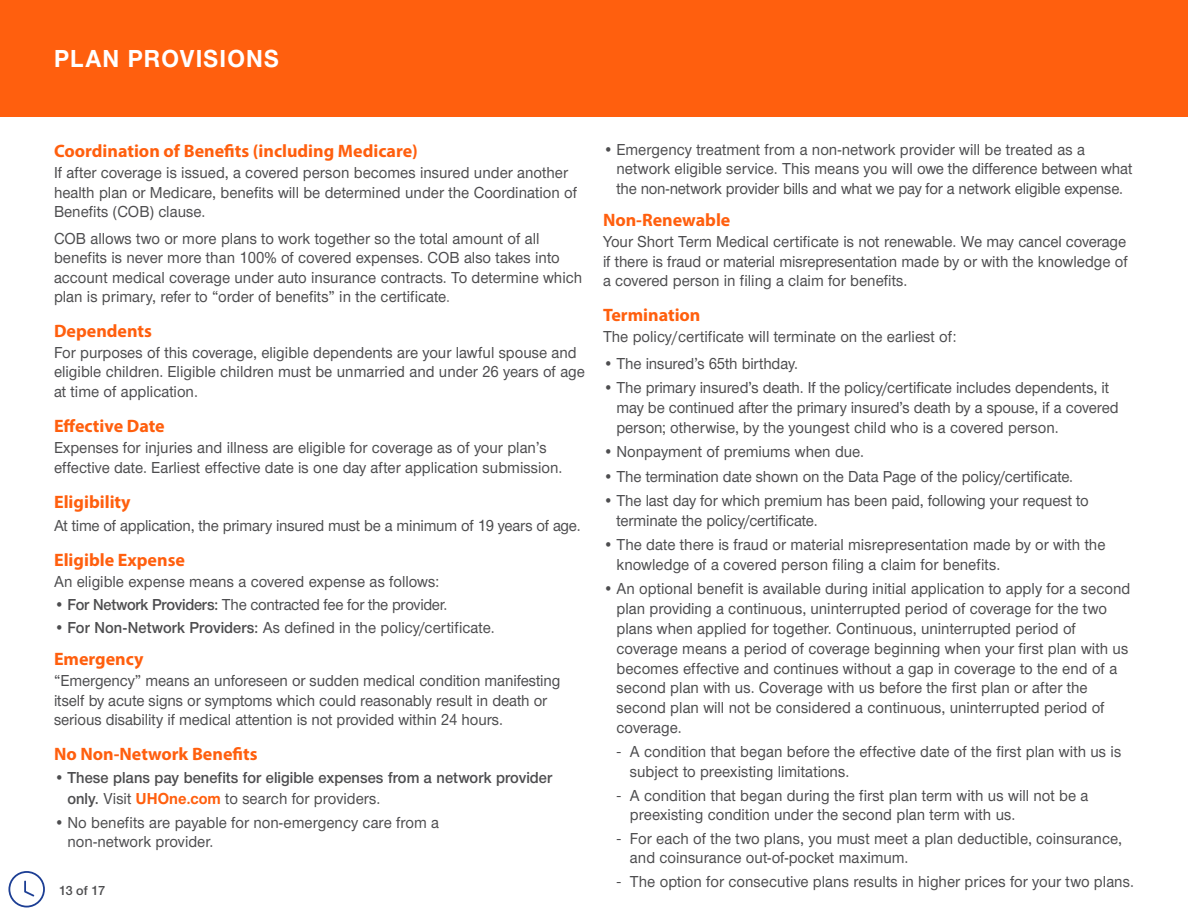
<style>
.page{position:relative;width:1188px;height:918px;background:#fff}
.page>*{position:absolute;margin:0;border:0;box-sizing:border-box;transform-origin:0 0}
.t1{font:700 25.5px "UHC Sans";letter-spacing:.05em;color:#fff;scale:.95 1}
.t2{font:700 18px "Myriad Pro";color:#ff5f0e}
.t3{font:500 16.5px/19.8px "UHC Sans";color:#4d4d4f;scale:.95 1}
.t4{font:600 16.5px/21px "UHC Sans";letter-spacing:.005em;color:#4d4d4f;scale:.95 1}
.t5{font:500 16.5px "UHC Sans";letter-spacing:-.02em;color:#4d4d4f;scale:.95 1}
.t6{font:600 13.5px "UHC Sans";color:#4d4d4f}
.s1{color:#686869}
.s2{font-weight:600}
.s3{font-weight:500}
.s4{font-weight:700;color:#ff5f0e}
.s5{font-family:"Myriad Pro";font-weight:400}
</style>
<div class="page">
<div style="left:0;top:0;width:1188px;height:117px;background:#ff5f0e"></div>
<svg style="left:8px;top:871px;width:37px;height:37px"></svg>
<h1 class="t1" style="left:54px;top:41px;width:239px">PLAN PROVISIONS</h1>
<p class="t2" style="left:54px;top:139px;width:365px">Coordination of Benefits (including Medicare)</p>
<p class="t3" style="left:54px;top:162px;width:552px">If after coverage is issued, a covered person becomes insured under another health plan or Medicare, benefits will be determined under the Coordination of<br>Benefits (COB) clause.</p>
<p class="t3" style="left:54px;top:228px;width:557px">COB allows two or more plans to work together so the total amount of all benefits is never more than 100% of covered expenses. COB also takes into account medical coverage under auto insurance contracts. To determine which plan is primary, refer to “order of benefits” in the certificate<span class="s1">.</span></p>
<p class="t2" style="left:54px;top:319px;width:99px">Dependents</p>
<p class="t3" style="left:54px;top:342px;width:560px">For purposes of this coverage, eligible dependents are your lawful spouse and eligible children. Eligible children must be unmarried and under 26 years of age at time of application.</p>
<p class="t2" style="left:54px;top:414px;width:112px">Effective Date</p>
<p class="t3" style="left:54px;top:437px;width:537px">Expenses for injuries and illness are eligible for coverage as of your plan’s effective date. Earliest effective date is one day after application submission.</p>
<p class="t2" style="left:54px;top:490px;width:78px">Eligibility</p>
<p class="t3" style="left:54px;top:515px;width:556px">At time of application, the primary insured must be a minimum of 19 years of age.</p>
<p class="t2" style="left:54px;top:548px;width:133px">Eligible Expense</p>
<p class="t3" style="left:54px;top:571px;width:407px">An eligible expense means a covered expense as follows:</p>
<p class="t5" style="left:54px;top:594px;width:416px">• <span class="s2">For Network Providers:</span> The contracted fee for the provider.</p>
<p class="t3" style="left:54px;top:617px;width:465px">• <span class="s2">For Non-Network Providers:</span> As defined in the policy/certificate.</p>
<p class="t2" style="left:54px;top:648px;width:91px">Emergency</p>
<p class="t3" style="left:54px;top:670px;width:535px">“Emergency” means an unforeseen or sudden medical condition manifesting itself by acute signs or symptoms which could reasonably result in death or serious disability if medical attention is not provided within 24 hours.</p>
<p class="t2" style="left:54px;top:742px;width:205px">No Non-Network Benefits</p>
<p class="t4" style="left:67px;top:766px;width:512px;text-indent:-13px"><span class="s3">•</span> These plans pay benefits for eligible expenses from a network provider only. <span class="s3">Visit</span> <span class="s4">UHOne.com</span> <span class="s3">to search for providers.</span></p>
<p class="t3" style="left:68px;top:812px;width:393px;text-indent:-14px">• No benefits are payable for non-emergency care from a non-network provider.</p>
<p class="t6" style="left:59px;top:881px;width:48px">13 of 17</p>
<p class="t3" style="left:617px;top:139px;width:545px;text-indent:-13px">• Emergency treatment from a non-network provider will be treated as a network eligible service. This means you will owe the difference between what the non-network provider bills and what we pay for a network eligible expense.</p>
<p class="t2" style="left:603px;top:209px;width:129px">Non-Renewable</p>
<p class="t3" style="left:603px;top:231px;width:554px;text-align:justify">Your Short Term Medical certificate is not renewable. We may cancel coverage if there is fraud or material misrepresentation made by or with the knowledge of a covered person in filing a claim for benefits.</p>
<p class="t2" style="left:603px;top:303px;width:99px">Termination</p>
<p class="t3" style="left:603px;top:326px;width:374px">The policy/certificate will terminate on the earliest of:</p>
<p class="t3" style="left:603px;top:353px;width:207px">• The insured’s 65th birthday.</p>
<p class="t3" style="left:616px;top:377px;width:530px;text-indent:-13px">• The primary insured’s death. If the policy/certificate includes dependents, it may be continued after the primary insured’s death by a spouse, if a covered person; otherwise, by the youngest child who is a covered person.</p>
<p class="t3" style="left:603px;top:441px;width:276px">• Nonpayment of premiums when due.</p>
<p class="t3" style="left:603px;top:466px;width:496px">• The termination date shown on the Data Page of the policy/certificate.</p>
<p class="t3" style="left:616px;top:490px;width:499px;text-indent:-13px">• The last day for which premium has been paid, following your request to terminate the policy/certificate.</p>
<p class="t3" style="left:616px;top:534px;width:516px;text-indent:-13px">• The date there is fraud or material misrepresentation made by or with the knowledge of a covered person filing a claim for benefits.</p>
<p class="t3" style="left:616px;top:578px;width:542px;text-indent:-13px">• An optional benefit is available during initial application to apply for a second plan providing a continuous, uninterrupted period of coverage for the two plans when applied for together. Continuous, uninterrupted period of coverage means a period of coverage beginning when your first plan with us becomes effective and continues without a gap in coverage to the end of a second plan with us. Coverage with us before the first plan or after the second plan will not be considered a continuous, uninterrupted period of coverage.</p>
<p class="t3" style="left:630px;top:741px;width:519px;text-indent:-13px"><span class="s5">-</span> A condition that began before the effective date of the first plan with us is subject to preexisting limitations.</p>
<p class="t3" style="left:630px;top:784px;width:484px;text-indent:-13px"><span class="s5">-</span> A condition that began during the first plan term with us will not be a preexisting condition under the second plan term with us.</p>
<p class="t3" style="left:630px;top:828px;width:519px;text-indent:-13px"><span class="s5">-</span> For each of the two plans, you must meet a plan deductible, coinsurance, and coinsurance out-of-pocket maximum.</p>
<p class="t3" style="left:616px;top:871px;width:546px"><span class="s5">-</span> The option for consecutive plans results in higher prices for your two plans.</p>
</div>
